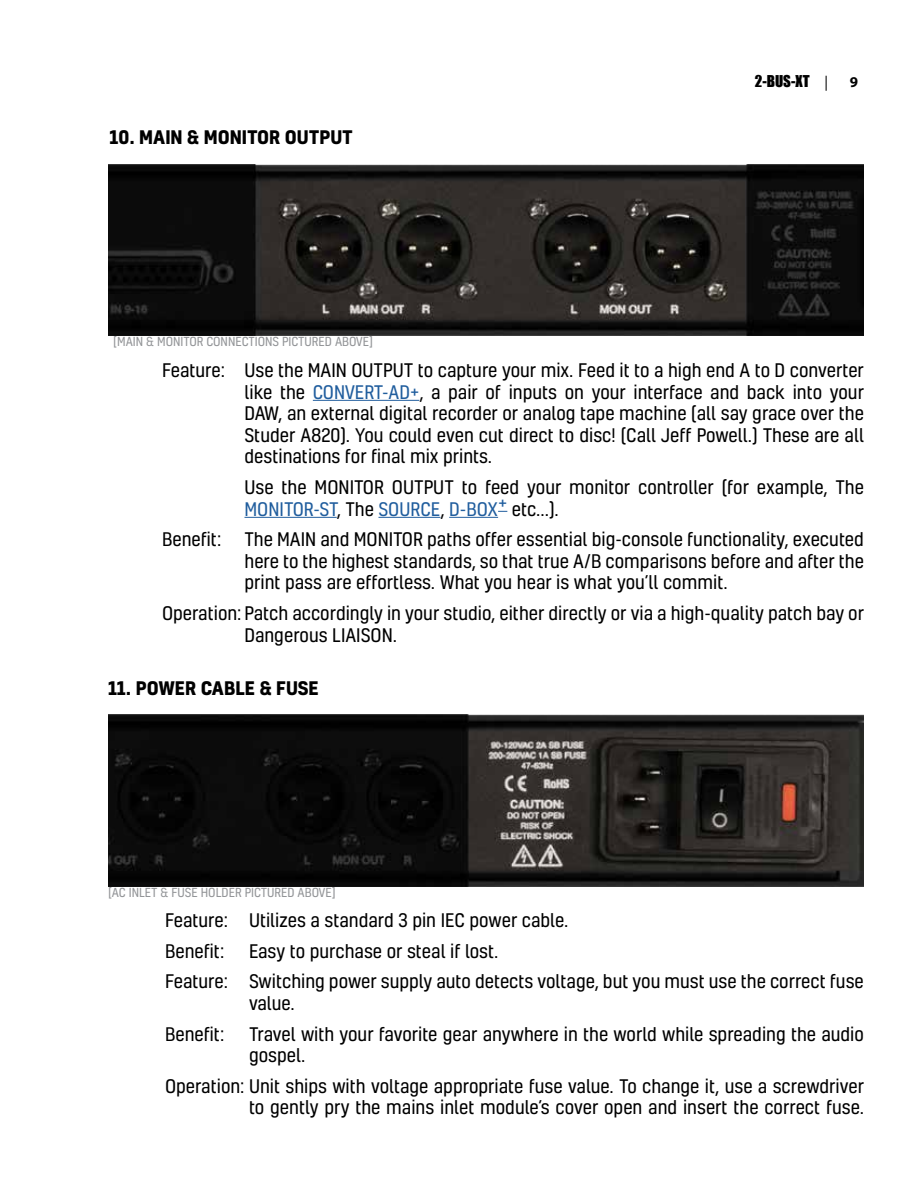
<style>
.page{position:relative;width:918px;height:1188px;background:#fff}
.page>*{position:absolute;margin:0;border:0;box-sizing:border-box;transform-origin:0 0}
.t1{font:18px/21.6px "Kelson";color:#000}
.t2{font:700 18px "Kelson";color:#000}
.t3{font:15px "Impact";color:#000}
.t4{font:700 15px "Myriad Pro";color:#000}
.t5{font:12px "Kelson";color:#939598}
.s1{font-family:"Myriad Pro"}
.s2{color:#215e9e}
</style>
<div class="page">
<hr style="left:313px;top:400px;width:106px;height:1px;background:#215e9e">
<hr style="left:244px;top:517px;width:93px;height:1px;background:#215e9e">
<hr style="left:378px;top:517px;width:62px;height:1px;background:#215e9e">
<hr style="left:449px;top:517px;width:49px;height:1px;background:#215e9e">
<img style="left:108px;top:164px;width:756px;height:172px">
<img style="left:108px;top:715px;width:756px;height:171px">
<p class="t2" style="left:110px;top:125px;width:245px">10. MAIN &amp; MONITOR OUTPUT</p>
<p class="t3" style="left:755px;top:69px;width:75px">2-BUS-XT <span class="s1">|</span></p>
<p class="t4" style="left:850px;top:72px;width:10px">9</p>
<p class="t5" style="left:113px;top:334px;width:261px">[MAIN &amp; MONITOR CONNECTIONS PICTURED ABOVE]</p>
<p class="t1" style="left:244px;top:359px;width:621px;text-align:justify;text-indent:-82px">Feature: Use the MAIN OUTPUT to capture your mix. Feed it to a high end A to D converter like the <span class="s2">CONVERT-AD+</span>, a pair of inputs on your interface and back into your DAW, an external digital recorder or analog tape machine (all say grace over the Studer A820). You could even cut direct to disc! (Call Jeff Powell.) These are all destinations for final mix prints.</p>
<p class="t1" style="left:244px;top:476px;width:621px">Use the MONITOR OUTPUT to feed your monitor controller (for example, The<br><span class="s2">MONITOR-ST</span>, The <span class="s2">SOURCE</span>, <span class="s2">D-BOX</span><sup>+</sup> etc...).</p>
<p class="t1" style="left:162px;top:528px;width:61px">Benefit:</p>
<p class="t1" style="left:244px;top:528px;width:621px;text-align:justify">The MAIN and MONITOR paths offer essential big-console functionality, executed here to the highest standards, so that true A/B comparisons before and after the print pass are effortless. What you hear is what you’ll commit.</p>
<p class="t1" style="left:244px;top:602px;width:621px;text-indent:-82px">Operation: Patch accordingly in your studio, either directly or via a high-quality patch bay or<br>Dangerous LIAISON.</p>
<p class="t2" style="left:108px;top:675px;width:212px">11. POWER CABLE &amp; FUSE</p>
<p class="t5" style="left:108px;top:884px;width:229px">[AC INLET &amp; FUSE HOLDER PICTURED ABOVE]</p>
<p class="t1" style="left:165px;top:905px;width:405px;line-height:30.6px">Feature: Utilizes a standard 3 pin IEC power cable.<br>Benefit:</p>
<p class="t1" style="left:165px;top:935px;width:700px;line-height:30.6px;text-indent:84px">Easy to purchase or steal if lost.<br>Feature: Switching power supply auto detects voltage, but you must use the correct fuse</p>
<p class="t1" style="left:249px;top:992px;width:47px">value.</p>
<p class="t1" style="left:165px;top:1023px;width:61px">Benefit:</p>
<p class="t1" style="left:249px;top:1023px;width:616px">Travel with your favorite gear anywhere in the world while spreading the audio gospel.</p>
<p class="t1" style="left:165px;top:1075px;width:701px;text-align:right">Operation: Unit ships with voltage appropriate fuse value. To change it, use a screwdriver to gently pry the mains inlet module’s cover open and insert the correct fuse.</p>
</div>
